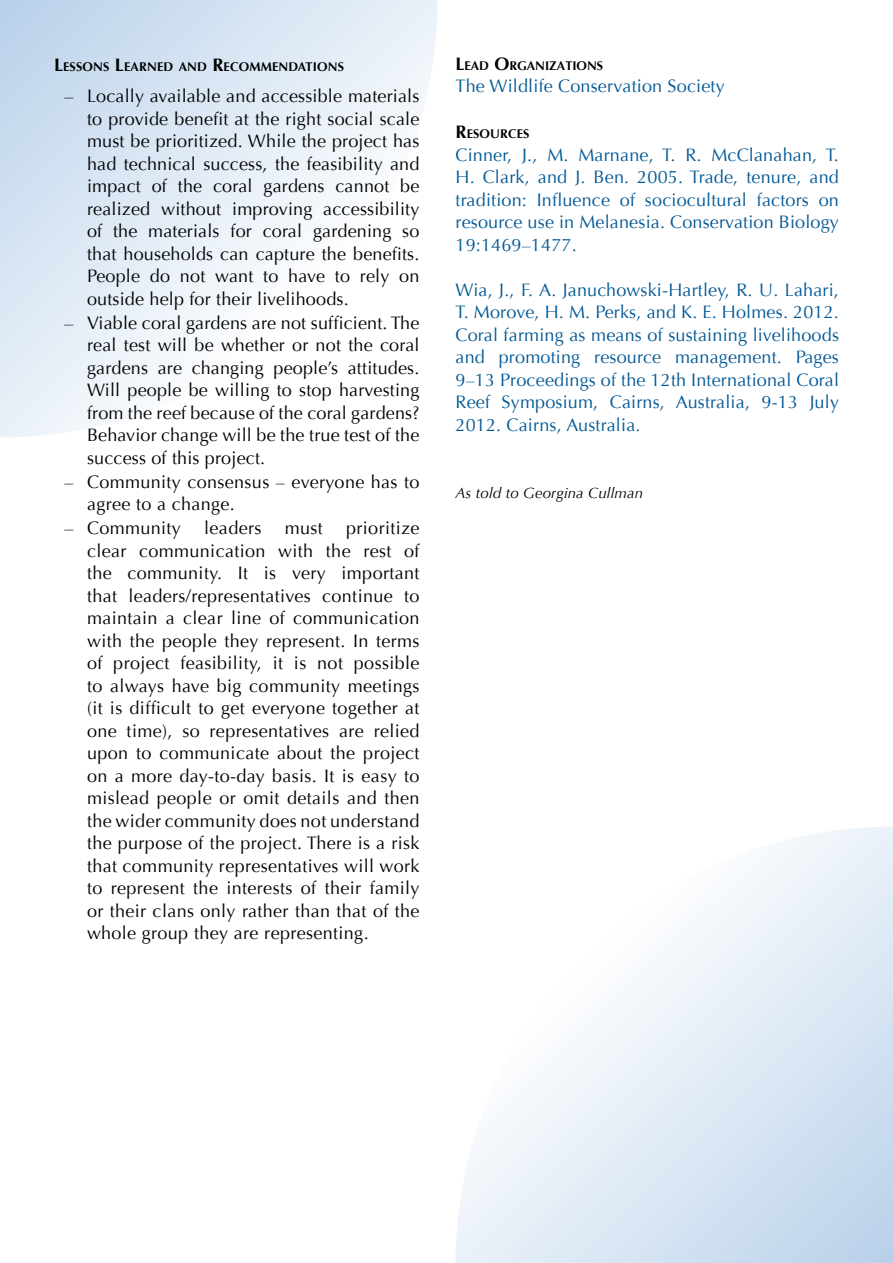
<style>
.page{position:relative;width:893px;height:1263px;background:#fff}
.page>*{position:absolute;margin:0;border:0;box-sizing:border-box;transform-origin:0 0}
.t1{font:18px/22.5px "Optima";letter-spacing:.01em;color:#000;text-align:justify}
.t2{font:18px/22.5px "Optima";letter-spacing:.01em;color:#005895;text-align:justify}
.t3{font:italic 15px "Optima";letter-spacing:.01em;color:#000}
.t4{font:700 12.6px "Optima";letter-spacing:.015em;color:#000}
.s1{font-size:18px}
</style>
<div class="page">
<svg style="left:456px;top:827px;width:437px;height:436px"></svg>
<svg style="left:0;top:0;width:437px;height:437px"></svg>
<p class="t4" style="left:54px;top:59px;width:291px"><span class="s1">L</span>ESSONS <span class="s1">L</span>EARNED AND <span class="s1">R</span>ECOMMENDATIONS</p>
<p class="t1" style="left:87px;top:85px;width:334px;text-indent:-22px">– Locally available and accessible materials to provide benefit at the right social scale must be prioritized. While the project has had technical success, the feasibility and impact of the coral gardens cannot be realized without improving accessibility of the materials for coral gardening so that households can capture the benefits.<br>People do not want to have to rely on outside help for their livelihoods.</p>
<p class="t1" style="left:87px;top:311px;width:334px;text-indent:-22px">– Viable coral gardens are not sufficient. The real test will be whether or not the coral gardens are changing people’s attitudes.<br>Will people be willing to stop harvesting from the reef because of the coral gardens?<br>Behavior change will be the true test of the success of this project.</p>
<p class="t1" style="left:87px;top:470px;width:334px;text-indent:-22px">– Community consensus – everyone has to agree to a change.</p>
<p class="t1" style="left:64px;top:517px;width:118px">– Community</p>
<p class="t1" style="left:204px;top:517px;width:59px">leaders</p>
<p class="t1" style="left:285px;top:517px;width:40px">must</p>
<p class="t1" style="left:87px;top:517px;width:334px;text-indent:259px">prioritize clear communication with the rest of the community. It is very important that leaders/representatives continue to maintain a clear line of communication with the people they represent. In terms of project feasibility, it is not possible to always have big community meetings (it is difficult to get everyone together at one time), so representatives are relied upon to communicate about the project on a more day-to-day basis. It is easy to mislead people or omit details and then the wider community does not understand the purpose of the project. There is a risk that community representatives will work to represent the interests of their family or their clans only rather than that of the whole group they are representing.</p>
<p class="t4" style="left:455px;top:58px;width:149px"><span class="s1">L</span>EAD <span class="s1">O</span>RGANIZATIONS</p>
<p class="t2" style="left:455px;top:75px;width:271px">The Wildlife Conservation Society</p>
<p class="t4" style="left:455px;top:126px;width:76px"><span class="s1">R</span>ESOURCES</p>
<p class="t2" style="left:455px;top:143px;width:385px">Cinner, J., M. Marnane, T. R. McClanahan, T.<br>H . Clark, and J. Ben. 2005. Trade, tenure, and tradition: Influence of sociocultural factors on resource use in Melanesia. Conservation Biology 19:1469–1477.</p>
<p class="t2" style="left:455px;top:278px;width:385px">Wia, J., F. A. Januchowski-Hartley, R. U. Lahari, T. Morove, H . M. Perks, and K. E. Holmes. 2012.<br>Coral farming as means of sustaining livelihoods and promoting resource management. Pages 9–13 Proceedings of the 12th International Coral Reef Symposium, Cairns, Australia, 9-13 July 2012. Cairns, Australia.</p>
<p class="t3" style="left:455px;top:484px;width:189px">As told to Georgina Cullman</p>
</div>
